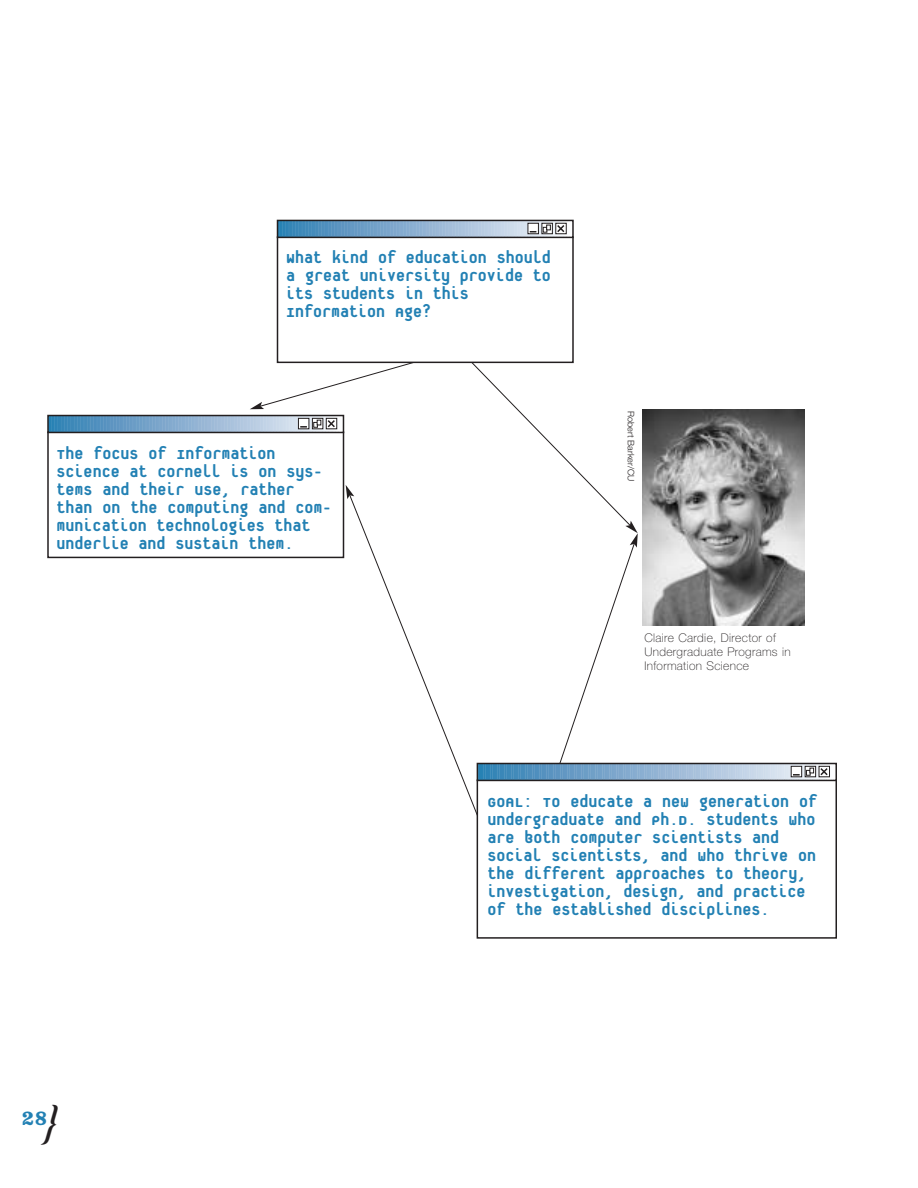
<style>
.page{position:relative;width:918px;height:1188px;background:#fff}
.page>*{position:absolute;margin:0;border:0;box-sizing:border-box;transform-origin:0 0}
.t1{font:italic 500 43.2px "Weidemann";color:#231f20}
.t2{font:800 19.5px/18px "Platelet";color:#2381b4}
.t3{font:700 17.55px "Belizio";color:#2381b4}
.t4{font:100 12px/13.8px "Helvetica Neue";letter-spacing:.03em;color:#231f20}
.t5{font:300 9px "Helvetica Neue";color:#231f20}
</style>
<div class="page">
<div style="left:277px;top:236px;width:297px;height:127px;border:2px solid #231f20"></div>
<div style="left:277px;top:220px;width:297px;height:18px;border:2px solid #231f20"></div>
<svg style="left:278px;top:220px;width:296px;height:17px;background:#83a2bc"></svg>
<div style="left:477px;top:779px;width:360px;height:160px;border:2px solid #231f20"></div>
<svg style="left:48px;top:348px;width:789px;height:475px"></svg>
<img style="left:642px;top:410px;width:162px;height:216px">
<p class="t2" style="left:286px;top:248px;width:266px">What kind of education should a great university provide to its students in this<br>Information Age?</p>
<p class="t2" style="left:57px;top:443px;width:276px">The focus of Information<br>Science at Cornell is on sys&shy;tems and their use, rather than on the computing and com&shy;munication technologies that underlie and sustain them.</p>
<p class="t5" style="left:637px;top:411px;width:72px;rotate:90deg">Robert Barker/CU</p>
<p class="t4" style="left:644px;top:632px;width:148px">Claire Cardie, Director of<br>Undergraduate Programs in<br>Information Science</p>
<h1 class="t1" style="left:47px;top:1105px;width:13px">}</h1>
<p class="t3" style="left:22px;top:1108px;width:27px">28</p>
<p class="t2" style="left:488px;top:791px;width:331px">GOAL: To educate a new generation of undergraduate and Ph.D. students who are both computer scientists and social scientists, and who thrive on the different approaches to theory, investigation, design, and practice of the established disciplines.</p>
</div>
